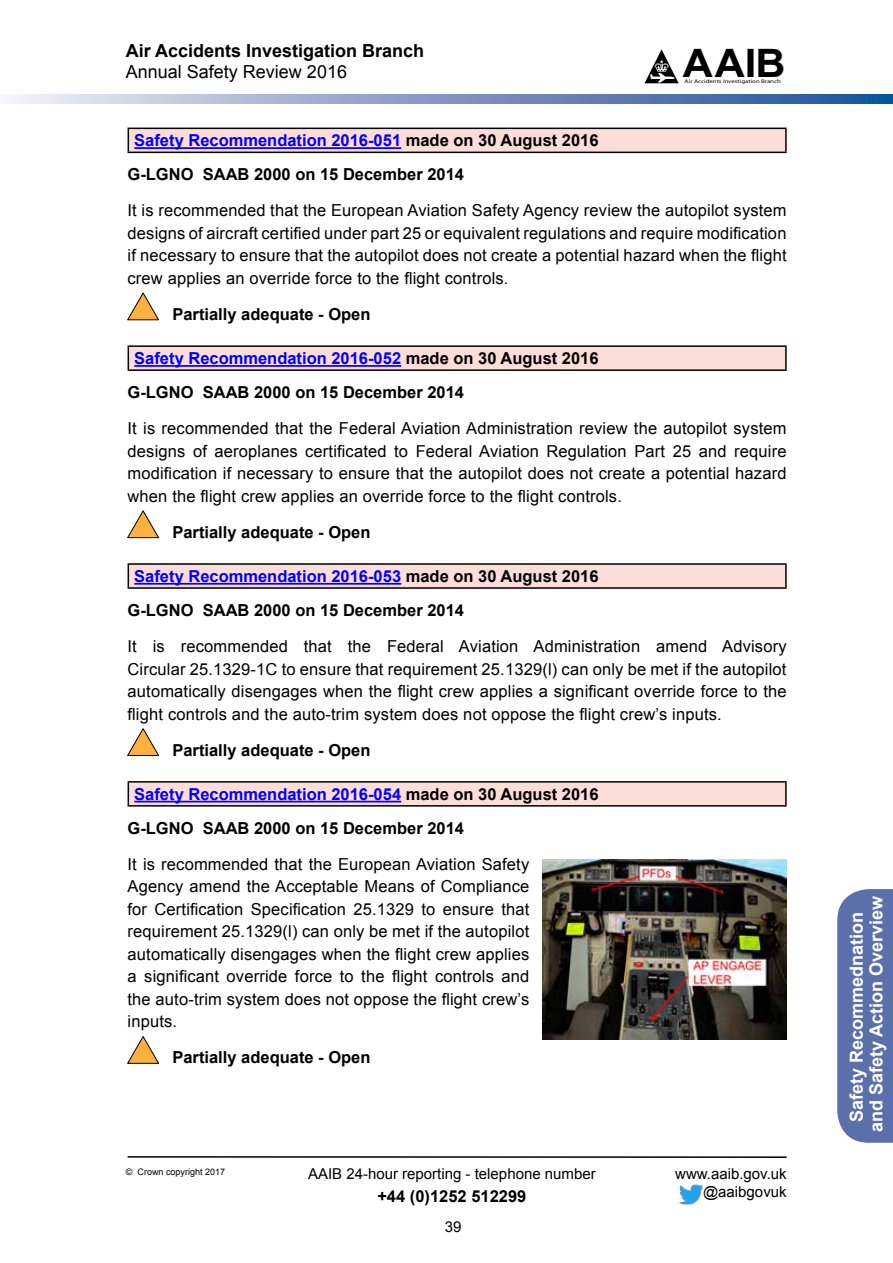
<style>
.page{position:relative;width:893px;height:1263px;background:#fff}
.page>*{position:absolute;margin:0;border:0;box-sizing:border-box;transform-origin:0 0}
.t1{font:700 39.15px "Arial";color:#000;scale:1.06 1}
.t2{font:700 18px/19.5px "Arial";color:#fff;text-align:center}
.t3{font:700 18px "Arial";color:#000}
.t4{font:18px "Arial";color:#000}
.t5{font:16.5px/22.5px "Arial";letter-spacing:.01em;color:#000;text-align:justify}
.t6{font:700 16.5px/34px "Arial";color:#000}
.t7{font:15px/18px "Arial";color:#000;text-align:right}
.t8{font:9px "Arial";color:#000}
.t9{font:5.25px "Myriad";color:#000;scale:1.28 1}
.s1{color:#00f}
</style>
<div class="page">
<hr style="left:128px;top:1156px;width:659px;height:2px;background:#000">
<svg style="left:8px;top:94px;width:885px;height:9px;background:#8399c4"></svg>
<svg style="left:644px;top:49px;width:35px;height:34px"></svg>
<img style="left:679px;top:1184px;width:24px;height:21px">
<div style="left:837px;top:889px;width:56px;height:254px;background:#5b6fab"></div>
<div style="left:128px;top:128px;width:658px;height:24px;background:#fdddd7"></div>
<hr style="left:128px;top:128px;width:659px;height:1px;background:#000">
<svg style="left:128px;top:129px;width:1px;height:23px"></svg>
<hr style="left:785px;top:129px;width:2px;height:23px;background:#000">
<hr style="left:128px;top:152px;width:659px;height:1px;background:#000">
<hr style="left:134px;top:147px;width:267px;height:2px;background:#00f">
<svg style="left:127px;top:293px;width:32px;height:27px"></svg>
<div style="left:128px;top:346px;width:658px;height:24px;background:#fdddd7"></div>
<hr style="left:128px;top:345px;width:659px;height:2px;background:#000">
<svg style="left:128px;top:347px;width:1px;height:22px"></svg>
<hr style="left:785px;top:347px;width:2px;height:22px;background:#000">
<hr style="left:128px;top:369px;width:659px;height:2px;background:#000">
<hr style="left:134px;top:365px;width:267px;height:2px;background:#00f">
<svg style="left:127px;top:510px;width:32px;height:28px"></svg>
<div style="left:128px;top:564px;width:658px;height:24px;background:#fdddd7"></div>
<hr style="left:128px;top:563px;width:659px;height:2px;background:#000">
<svg style="left:128px;top:565px;width:1px;height:22px"></svg>
<hr style="left:785px;top:565px;width:2px;height:22px;background:#000">
<hr style="left:128px;top:587px;width:659px;height:2px;background:#000">
<hr style="left:134px;top:583px;width:267px;height:2px;background:#00f">
<svg style="left:127px;top:728px;width:32px;height:28px"></svg>
<div style="left:128px;top:782px;width:658px;height:24px;background:#fdddd7"></div>
<hr style="left:128px;top:781px;width:659px;height:1px;background:#000">
<svg style="left:128px;top:782px;width:1px;height:23px"></svg>
<hr style="left:785px;top:782px;width:2px;height:23px;background:#000">
<hr style="left:128px;top:805px;width:659px;height:2px;background:#000">
<hr style="left:134px;top:801px;width:267px;height:1px;background:#00f">
<svg style="left:127px;top:1036px;width:32px;height:27px"></svg>
<img style="left:542px;top:859px;width:245px;height:180px">
<p class="t3" style="left:126px;top:39px;width:300px">Air Accidents Investigation Branch</p>
<p class="t4" style="left:126px;top:60px;width:223px">Annual Safety Review 2016</p>
<h1 class="t1" style="left:683px;top:37px;width:98px">AAIB</h1>
<p class="t9" style="left:685px;top:79px;width:77px">Air Accidents Investigation Branch</p>
<p class="t6" style="left:128px;top:124px;width:473px;text-indent:7px"><span class="s1">Safety Recommendation 2016-051</span> made on 30 August 2016<br>G-LGNO SAAB 2000 on 15 December 2014</p>
<p class="t5" style="left:128px;top:200px;width:661px">It is recommended that the European Aviation Safety Agency review the autopilot system designs of aircraft certified under part 25 or equivalent regulations and require modification if necessary to ensure that the autopilot does not create a potential hazard when the flight crew applies an override force to the flight controls.</p>
<p class="t6" style="left:172px;top:298px;width:200px">Partially adequate - Open</p>
<p class="t6" style="left:128px;top:342px;width:473px;text-indent:7px"><span class="s1">Safety Recommendation 2016-052</span> made on 30 August 2016<br>G-LGNO SAAB 2000 on 15 December 2014</p>
<p class="t5" style="left:128px;top:417px;width:660px">It is recommended that the Federal Aviation Administration review the autopilot system designs of aeroplanes certificated to Federal Aviation Regulation Part 25 and require modification if necessary to ensure that the autopilot does not create a potential hazard when the flight crew applies an override force to the flight controls.</p>
<p class="t6" style="left:172px;top:515px;width:200px">Partially adequate - Open</p>
<p class="t6" style="left:128px;top:560px;width:473px;text-indent:7px"><span class="s1">Safety Recommendation 2016-053</span> made on 30 August 2016<br>G-LGNO SAAB 2000 on 15 December 2014</p>
<p class="t5" style="left:128px;top:635px;width:661px">It is recommended that the Federal Aviation Administration amend Advisory Circular 25.1329-1C to ensure that requirement 25.1329(l) can only be met if the autopilot automatically disengages when the flight crew applies a significant override force to the flight controls and the auto-trim system does not oppose the flight crew’s inputs.</p>
<p class="t6" style="left:172px;top:733px;width:200px">Partially adequate - Open</p>
<p class="t6" style="left:128px;top:777px;width:473px;text-indent:7px"><span class="s1">Safety Recommendation 2016-054</span> made on 30 August 2016<br>G-LGNO SAAB 2000 on 15 December 2014</p>
<p class="t5" style="left:128px;top:853px;width:403px">It is recommended that the European Aviation Safety Agency amend the Acceptable Means of Compliance for Certification Specification 25.1329 to ensure that requirement 25.1329(l) can only be met if the autopilot automatically disengages when the flight crew applies a significant override force to the flight controls and the auto-trim system does not oppose the flight crew’s inputs.</p>
<p class="t6" style="left:172px;top:1041px;width:200px">Partially adequate - Open</p>
<p class="t8" style="left:126px;top:1166px;width:101px">© Crown copyright 2017</p>
<p class="t7" style="left:308px;top:1165px;width:289px">AAIB 24-hour reporting - telephone number</p>
<p class="t6" style="left:377px;top:1179px;width:151px">+44 (0)1252 512299</p>
<p class="t7" style="left:445px;top:1218px;width:18px">39</p>
<p class="t7" style="left:675px;top:1165px;width:113px">www.aaib.gov.uk @aaibgovuk</p>
<p class="t2" style="left:847px;top:1132px;width:238px;rotate:-90deg">Safety Recommednation and Safety Action Overview</p>
</div>
